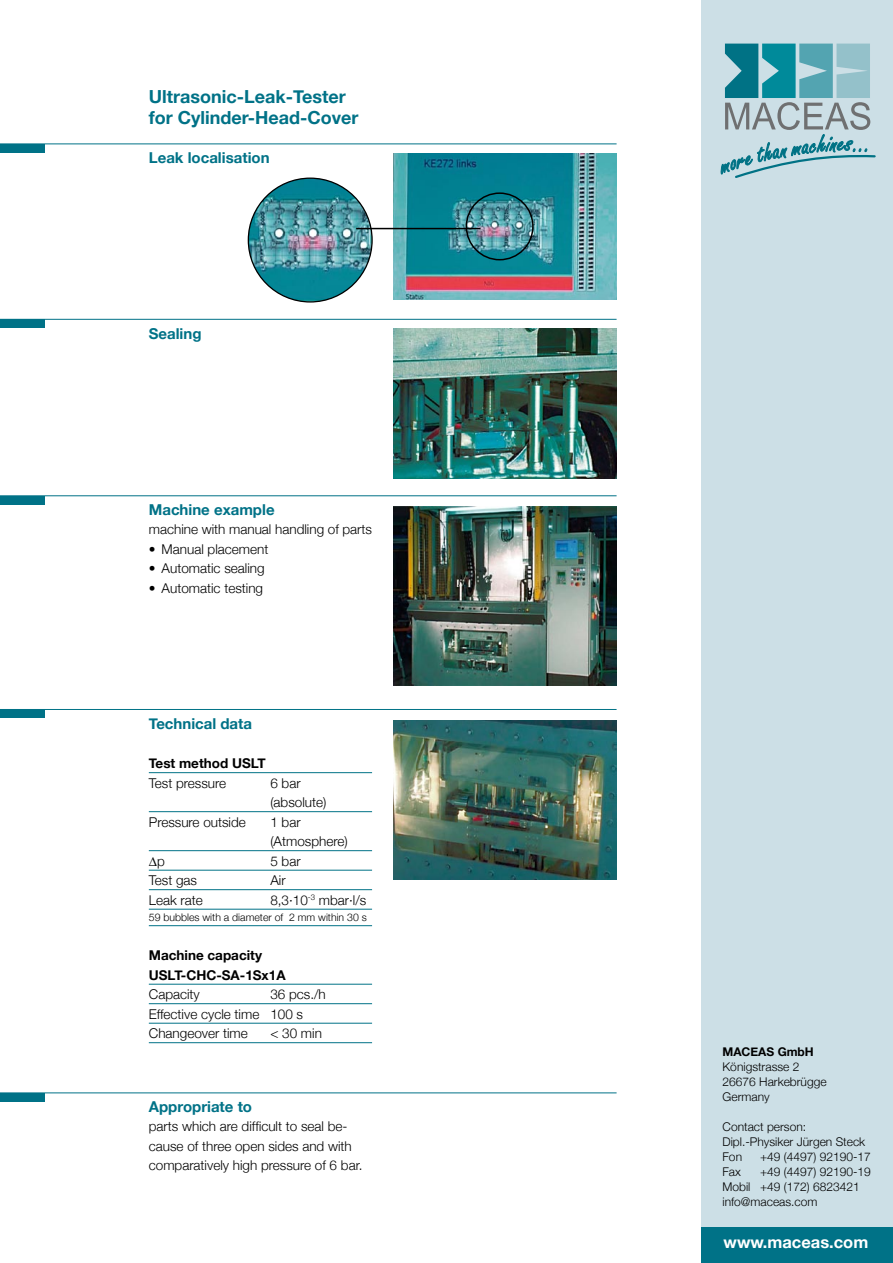
<style>
.page{position:relative;width:893px;height:1263px;background:#fff}
.page>*{position:absolute;margin:0;border:0;box-sizing:border-box;transform-origin:0 0}
.t1{font:700 18px/21.6px "Helvetica Neue";color:#007287}
.t2{font:700 16.5px "Helvetica Neue";color:#fff}
.t3{font:700 15px "Helvetica Neue";color:#007287}
.t4{font:300 13.5px/19.5px "Helvetica Neue";color:#000}
.t5{font:700 13.5px/19.5px "Helvetica Neue";color:#000}
.t6{font:300 12px/15px "Helvetica Neue";color:#000}
.t7{font:700 12px "Helvetica Neue";color:#000}
.t8{font:300 10.5px "Helvetica Neue";color:#000}
</style>
<div class="page">
<div style="left:702px;top:0;width:191px;height:1263px;background:#ccdfe6"></div>
<img style="left:393px;top:328px;width:224px;height:151px">
<div style="left:0;top:144px;width:45px;height:8px;background:#007287"></div>
<hr style="left:0;top:144px;width:617px;height:1px;background:#007287">
<div style="left:0;top:319px;width:45px;height:9px;background:#007287"></div>
<hr style="left:0;top:319px;width:617px;height:1px;background:#007287">
<div style="left:0;top:496px;width:45px;height:8px;background:#007287"></div>
<hr style="left:0;top:495px;width:617px;height:1px;background:#007287">
<div style="left:0;top:709px;width:45px;height:9px;background:#007287"></div>
<hr style="left:0;top:709px;width:617px;height:1px;background:#007287">
<img style="left:393px;top:720px;width:224px;height:159px">
<img style="left:393px;top:153px;width:224px;height:147px">
<div style="left:702px;top:1227px;width:191px;height:36px;background:#007287"></div>
<img style="left:248px;top:178px;width:124px;height:124px;border-radius:62px">
<div style="left:466px;top:192px;width:68px;height:68px;border:2px solid #000;border-radius:50%"></div>
<hr style="left:356px;top:228px;width:124px;height:1px;background:#000">
<img style="left:393px;top:507px;width:224px;height:178px">
<div style="left:0;top:1093px;width:45px;height:8px;background:#007287"></div>
<hr style="left:0;top:1092px;width:617px;height:1px;background:#007287">
<svg style="left:720px;top:44px;width:156px;height:134px"></svg>
<hr style="left:149px;top:772px;width:223px;height:1px;background:#007287">
<hr style="left:149px;top:811px;width:223px;height:1px;background:#007287">
<hr style="left:149px;top:850px;width:223px;height:1px;background:#007287">
<hr style="left:149px;top:870px;width:223px;height:1px;background:#007287">
<hr style="left:149px;top:889px;width:223px;height:1px;background:#007287">
<hr style="left:149px;top:909px;width:223px;height:1px;background:#007287">
<hr style="left:149px;top:925px;width:223px;height:1px;background:#007287">
<hr style="left:149px;top:984px;width:223px;height:1px;background:#007287">
<hr style="left:149px;top:1003px;width:223px;height:1px;background:#007287">
<hr style="left:149px;top:1023px;width:223px;height:1px;background:#007287">
<hr style="left:149px;top:1042px;width:223px;height:1px;background:#007287">
<h1 class="t1" style="left:149px;top:85px;width:211px">Ultrasonic-Leak-Tester for Cylinder-Head-Cover</h1>
<p class="t3" style="left:149px;top:149px;width:122px">Leak localisation</p>
<p class="t3" style="left:149px;top:324px;width:54px">Sealing</p>
<p class="t3" style="left:149px;top:500px;width:127px">Machine example</p>
<p class="t4" style="left:149px;top:519px;width:225px">machine with manual handling of parts</p>
<p class="t4" style="left:149px;top:539px;width:121px">• Manual placement</p>
<p class="t4" style="left:149px;top:558px;width:117px">• Automatic sealing</p>
<p class="t4" style="left:149px;top:578px;width:116px">• Automatic testing</p>
<p class="t3" style="left:149px;top:714px;width:105px">Technical data</p>
<p class="t5" style="left:149px;top:753px;width:119px">Test method USLT</p>
<p class="t4" style="left:149px;top:773px;width:79px">Test pressure</p>
<p class="t4" style="left:270px;top:773px;width:58px">6 bar (absolute)</p>
<p class="t4" style="left:149px;top:812px;width:99px">Pressure outside</p>
<p class="t4" style="left:270px;top:812px;width:79px">1 bar (Atmosphere)</p>
<p class="t4" style="left:149px;top:851px;width:18px">∆p</p>
<p class="t4" style="left:270px;top:851px;width:32px">5 bar</p>
<p class="t4" style="left:149px;top:870px;width:50px">Test gas</p>
<p class="t4" style="left:270px;top:870px;width:17px">Air</p>
<p class="t4" style="left:149px;top:890px;width:56px">Leak rate</p>
<p class="t4" style="left:270px;top:890px;width:98px">8,3·10<sup>-3</sup> mbar·l/s</p>
<p class="t8" style="left:149px;top:911px;width:220px">59 bubbles with a diameter of 2 mm within 30 s</p>
<p class="t5" style="left:149px;top:945px;width:138px">Machine capacity<br>USLT-CHC-SA-1Sx1A</p>
<p class="t4" style="left:149px;top:984px;width:53px">Capacity</p>
<p class="t4" style="left:149px;top:984px;width:179px;text-indent:122px">36 pcs./h<br>Effective cycle time 100 s<br>Changeover time</p>
<p class="t4" style="left:270px;top:1023px;width:53px">&lt; 30 min</p>
<p class="t3" style="left:149px;top:1097px;width:105px">Appropriate to</p>
<p class="t4" style="left:149px;top:1116px;width:215px">parts which are difficult to seal be&shy;cause of three open sides and with comparatively high pressure of 6 bar.</p>
<p class="t7" style="left:722px;top:1044px;width:93px">MACEAS GmbH</p>
<p class="t6" style="left:722px;top:1059px;width:106px">Königstrasse 2<br>26676 Harkebrügge<br>Germany</p>
<p class="t6" style="left:722px;top:1119px;width:144px">Contact person:<br>Dipl.-Physiker Jürgen Steck<br>Fon</p>
<p class="t6" style="left:760px;top:1149px;width:112px">+49 (4497) 92190-17</p>
<p class="t6" style="left:722px;top:1164px;width:150px;text-indent:38px">+49 (4497) 92190-19<br>Mobil +49 (172) 6823421 info@maceas.com</p>
<p class="t6" style="left:722px;top:1164px;width:20px">Fax</p>
<p class="t2" style="left:724px;top:1232px;width:146px">www.maceas.com</p>
</div>
